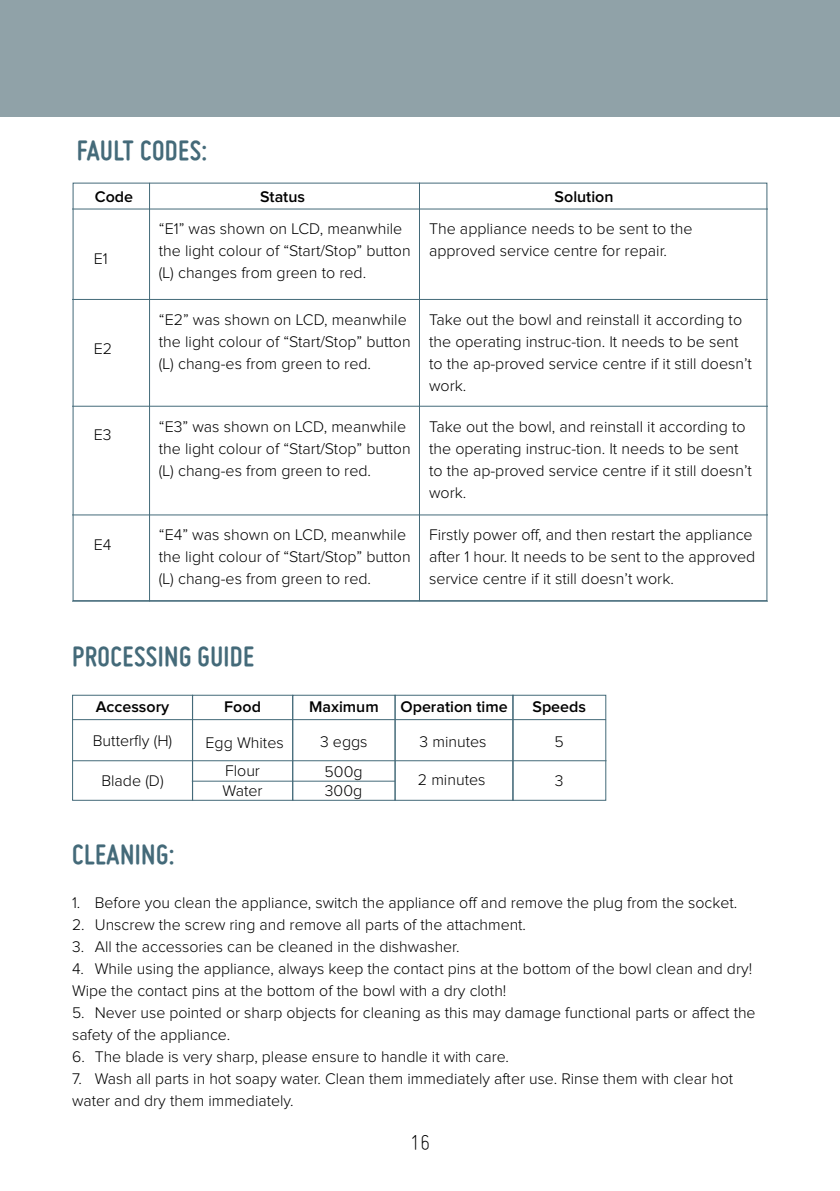
<style>
.page{position:relative;width:840px;height:1191px;background:#fff}
.page>*{position:absolute;margin:0;border:0;box-sizing:border-box;transform-origin:0 0}
.t1{font:700 30px "Miso";letter-spacing:.015em;color:#446a79}
.t2{font:300 24px "Miso";color:#000}
.t3{font:300 16px/22px "Proxima Nova";color:#000}
.t4{font:600 16px "Proxima Nova";color:#000}
</style>
<div class="page">
<div style="left:0;top:0;width:839px;height:116px;background:#90a2a8"></div>
<hr style="left:149px;top:183px;width:1px;height:418px;background:#446a79">
<hr style="left:419px;top:183px;width:1px;height:418px;background:#446a79">
<hr style="left:72px;top:208px;width:695px;height:1px;background:#446a79">
<hr style="left:72px;top:299px;width:695px;height:1px;background:#446a79">
<hr style="left:72px;top:406px;width:695px;height:1px;background:#446a79">
<hr style="left:72px;top:514px;width:695px;height:1px;background:#446a79">
<div style="left:512px;top:694px;width:94px;height:107px;border:1px solid #446a79"></div>
<div style="left:72px;top:694px;width:121px;height:107px;border:1px solid #446a79"></div>
<div style="left:192px;top:694px;width:101px;height:107px;border:1px solid #446a79"></div>
<div style="left:292px;top:694px;width:103px;height:107px;border:1px solid #446a79"></div>
<div style="left:394px;top:694px;width:119px;height:107px;border:1px solid #446a79"></div>
<hr style="left:72px;top:719px;width:533px;height:1px;background:#446a79">
<hr style="left:73px;top:760px;width:533px;height:1px;background:#446a79">
<hr style="left:192px;top:780px;width:203px;height:1px;background:#446a79">
<h1 class="t1" style="left:77px;top:133px;width:132px">FAULT CODES:</h1>
<p class="t4" style="left:95px;top:189px;width:40px">Code</p>
<p class="t4" style="left:260px;top:189px;width:46px">Status</p>
<p class="t4" style="left:554px;top:189px;width:60px">Solution</p>
<p class="t3" style="left:94px;top:248px;width:15px">E1</p>
<p class="t3" style="left:94px;top:338px;width:20px">E2</p>
<p class="t3" style="left:94px;top:424px;width:19px">E3</p>
<p class="t3" style="left:94px;top:534px;width:19px">E4</p>
<p class="t3" style="left:159px;top:218px;width:253px">“E1” was shown on LCD, meanwhile the light colour of “Start/Stop” button (L) changes from green to red.</p>
<p class="t3" style="left:159px;top:309px;width:253px">“E2” was shown on LCD, meanwhile the light colour of “Start/Stop” button (L) chang-es from green to red.</p>
<p class="t3" style="left:159px;top:416px;width:253px">“E3” was shown on LCD, meanwhile the light colour of “Start/Stop” button (L) chang-es from green to red.</p>
<p class="t3" style="left:159px;top:523px;width:253px">“E4” was shown on LCD, meanwhile the light colour of “Start/Stop” button (L) chang-es from green to red.</p>
<p class="t3" style="left:429px;top:218px;width:265px">The appliance needs to be sent to the approved service centre for repair.</p>
<p class="t3" style="left:429px;top:309px;width:324px">Take out the bowl and reinstall it according to the operating instruc-tion. It needs to be sent to the ap-proved service centre if it still doesn’t work.</p>
<p class="t3" style="left:429px;top:416px;width:324px">Take out the bowl, and reinstall it according to the operating instruc-tion. It needs to be sent to the ap-proved service centre if it still doesn’t work.</p>
<p class="t3" style="left:429px;top:523px;width:327px">Firstly power off, and then restart the appliance after 1 hour. It needs to be sent to the approved service centre if it still doesn’t work.</p>
<h1 class="t1" style="left:72px;top:639px;width:183px">PROCESSING GUIDE</h1>
<p class="t4" style="left:96px;top:699px;width:75px">Accessory</p>
<p class="t4" style="left:532px;top:699px;width:55px">Speeds</p>
<p class="t3" style="left:93px;top:730px;width:81px">Butterfly (H)</p>
<p class="t3" style="left:101px;top:770px;width:64px">Blade (D)</p>
<p class="t4" style="left:309px;top:699px;width:71px">Maximum</p>
<p class="t4" style="left:400px;top:699px;width:109px">Operation time</p>
<p class="t4" style="left:224px;top:699px;width:38px">Food</p>
<p class="t3" style="left:205px;top:732px;width:80px">Egg Whites</p>
<p class="t3" style="left:320px;top:731px;width:49px">3 eggs</p>
<p class="t3" style="left:325px;top:780px;width:39px">300g</p>
<p class="t3" style="left:419px;top:731px;width:68px">3 minutes</p>
<p class="t3" style="left:417px;top:769px;width:69px">2 minutes</p>
<p class="t3" style="left:554px;top:770px;width:10px">3</p>
<p class="t3" style="left:554px;top:731px;width:11px">5</p>
<p class="t3" style="left:225px;top:760px;width:36px">Flour</p>
<p class="t3" style="left:324px;top:760px;width:39px">500g</p>
<p class="t3" style="left:222px;top:780px;width:42px">Water</p>
<h1 class="t1" style="left:72px;top:837px;width:104px">CLEANING:</h1>
<p class="t3" style="left:72px;top:892px;width:666px">1. Before you clean the appliance, switch the appliance off and remove the plug from the socket.</p>
<p class="t3" style="left:72px;top:914px;width:455px">2. Unscrew the screw ring and remove all parts of the attachment.</p>
<p class="t3" style="left:72px;top:936px;width:388px">3. All the accessories can be cleaned in the dishwasher.</p>
<p class="t3" style="left:72px;top:958px;width:681px">4. While using the appliance, always keep the contact pins at the bottom of the bowl clean and dry!<br>Wipe the contact pins at the bottom of the bowl with a dry cloth!</p>
<p class="t3" style="left:72px;top:1002px;width:684px">5. Never use pointed or sharp objects for cleaning as this may damage functional parts or affect the safety of the appliance.</p>
<p class="t3" style="left:72px;top:1046px;width:438px">6. The blade is very sharp, please ensure to handle it with care.</p>
<p class="t3" style="left:72px;top:1068px;width:662px">7. Wash all parts in hot soapy water. Clean them immediately after use. Rinse them with clear hot water and dry them immediately.</p>
<h2 class="t2" style="left:410px;top:1129px;width:21px">16</h2>
</div>
